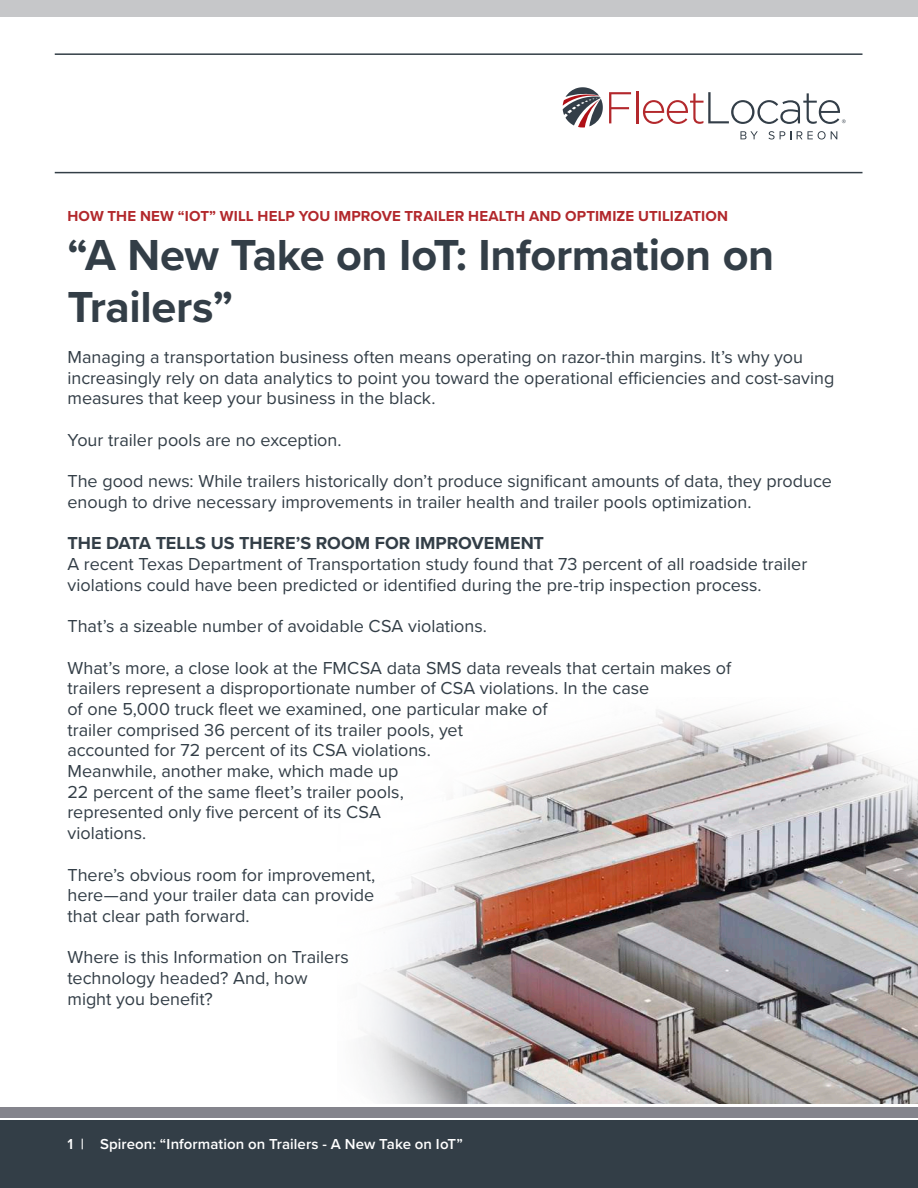
<style>
.page{position:relative;width:918px;height:1188px;background:#fff}
.page>*{position:absolute;margin:0;border:0;box-sizing:border-box;transform-origin:0 0}
.t1{font:700 45px/51.8px "Proxima Nova";letter-spacing:-.01em;color:#333e47}
.t2{font:18px/20.7px "Proxima Nova";color:#333e47}
.t3{font:700 18px "Proxima Nova";color:#333e47}
.t4{font:700 15px "Proxima Nova";letter-spacing:.01em;color:#b2282c}
.t5{font:600 15px "Proxima Nova";letter-spacing:.005em;color:#fff}
</style>
<div class="page">
<div style="left:0;top:1120px;width:918px;height:68px;background:#333e47"></div>
<div style="left:0;top:1107px;width:918px;height:10px;background:#84848c"></div>
<div style="left:0;top:0;width:918px;height:17px;background:#c6c7c9"></div>
<hr style="left:55px;top:53px;width:807px;height:2px;background:#333e47">
<hr style="left:55px;top:172px;width:807px;height:1px;background:#333e47">
<svg style="left:609px;top:92px;width:22px;height:31px"></svg>
<hr style="left:636px;top:91px;width:2px;height:32px;background:#b3282c">
<svg style="left:643px;top:92px;width:203px;height:32px"></svg>
<svg style="left:740px;top:131px;width:18px;height:8px"></svg>
<svg style="left:768px;top:131px;width:23px;height:9px"></svg>
<svg style="left:797px;top:131px;width:40px;height:9px"></svg>
<svg style="left:563px;top:87px;width:40px;height:41px"></svg>
<img style="left:363px;top:709px;width:555px;height:395px">
<p class="t4" style="left:68px;top:205px;width:662px">HOW THE NEW “IOT” WILL HELP YOU IMPROVE TRAILER HEALTH AND OPTIMIZE UTILIZATION</p>
<h1 class="t1" style="left:68px;top:228px;width:708px">“A New Take on IoT: Information on<br>Trailers”</h1>
<p class="t2" style="left:68px;top:346px;width:768px">Managing a transportation business often means operating on razor-thin margins. It’s why you increasingly rely on data analytics to point you toward the operational efficiencies and cost-saving measures that keep your business in the black.</p>
<p class="t2" style="left:68px;top:429px;width:276px">Your trailer pools are no exception.</p>
<p class="t2" style="left:68px;top:470px;width:766px">The good news: While trailers historically don’t produce significant amounts of data, they produce enough to drive necessary improvements in trailer health and trailer pools optimization.</p>
<p class="t3" style="left:68px;top:530px;width:478px">THE DATA TELLS US THERE’S ROOM FOR IMPROVEMENT</p>
<p class="t2" style="left:68px;top:553px;width:741px">A recent Texas Department of Transportation study found that 73 percent of all roadside trailer violations could have been predicted or identified during the pre-trip inspection process.</p>
<p class="t2" style="left:68px;top:615px;width:421px">That’s a sizeable number of avoidable CSA violations.</p>
<p class="t2" style="left:68px;top:656px;width:665px">What’s more, a close look at the FMCSA data SMS data reveals that certain makes of trailers represent a disproportionate number of CSA violations. In the case<br>of one 5,000 truck fleet we examined, one particular make of<br>trailer comprised 36 percent of its trailer pools, yet<br>accounted for 72 percent of its CSA violations.<br>Meanwhile, another make, which made up<br>22 percent of the same fleet’s trailer pools,<br>represented only five percent of its CSA<br>violations.</p>
<p class="t2" style="left:68px;top:863px;width:309px;text-align:justify">There’s obvious room for improvement, here—and your trailer data can provide that clear path forward.</p>
<p class="t2" style="left:68px;top:946px;width:283px">Where is this Information on Trailers technology headed? And, how might you benefit?</p>
<p class="t5" style="left:68px;top:1133px;width:397px">1 | Spireon: “Information on Trailers - A New Take on IoT”</p>
</div>
